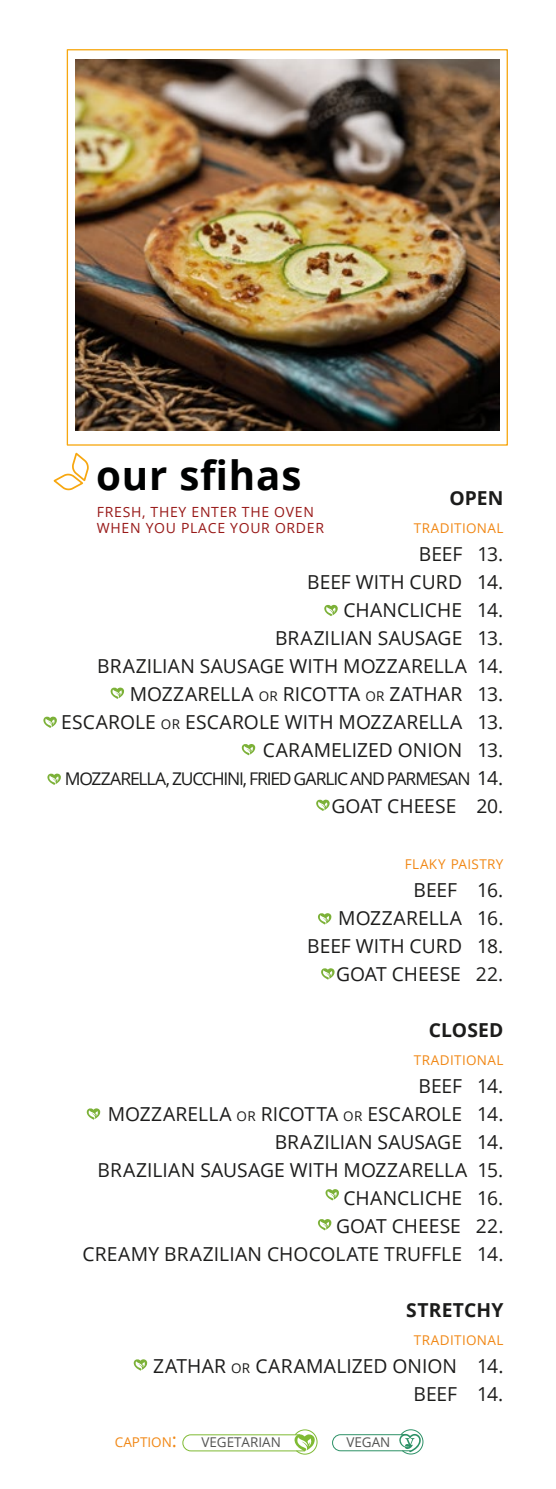
<style>
.page{position:relative;width:556px;height:1489px;background:#fff}
.page>*{position:absolute;margin:0;border:0;box-sizing:border-box;transform-origin:0 0}
.t1{font:700 40.25px "Open Sans";letter-spacing:.02em;color:#000101}
.t2{font:19.25px/28px "Open Sans";letter-spacing:.005em;color:#1c1c1b;text-align:right}
.t3{font:700 19.25px "Open Sans";letter-spacing:.01em;color:#1c1c1b}
.t4{font:17.5px "Open Sans";letter-spacing:-.065em;color:#1c1c1b}
.t5{font:14px/16.8px "Open Sans";letter-spacing:.05em;color:#981918}
.t6{font:13.47px "Open Sans";letter-spacing:.03em;color:#f18816}
.t7{font:13.47px "Open Sans";color:#545453}
.t8{font:13.47px "Open Sans";color:#f18816}
.s1{font-size:13.47px}
.s2{font-size:19.25px}
</style>
<div class="page">
<img style="left:75px;top:59px;width:424px;height:371px">
<svg style="left:53px;top:452px;width:36px;height:39px"></svg>
<svg style="left:110px;top:687px;width:14px;height:11px"></svg>
<svg style="left:324px;top:604px;width:13px;height:12px"></svg>
<svg style="left:43px;top:716px;width:14px;height:12px"></svg>
<svg style="left:47px;top:773px;width:14px;height:11px"></svg>
<svg style="left:316px;top:799px;width:13px;height:12px"></svg>
<svg style="left:241px;top:744px;width:14px;height:11px"></svg>
<svg style="left:318px;top:913px;width:13px;height:11px"></svg>
<svg style="left:321px;top:968px;width:13px;height:11px"></svg>
<svg style="left:87px;top:1108px;width:13px;height:11px"></svg>
<svg style="left:133px;top:1359px;width:14px;height:11px"></svg>
<svg style="left:325px;top:1189px;width:14px;height:11px"></svg>
<svg style="left:318px;top:1219px;width:13px;height:11px"></svg>
<svg style="left:182px;top:1429px;width:136px;height:25px"></svg>
<svg style="left:332px;top:1429px;width:91px;height:25px"></svg>
<h1 class="t1" style="left:96px;top:447px;width:207px">our sfihas</h1>
<p class="t3" style="left:449px;top:484px;width:56px">OPEN</p>
<p class="t6" style="left:413px;top:518px;width:91px">TRADITIONAL</p>
<p class="t2" style="left:61px;top:539px;width:443px">BEEF 13.<br>BEEF WITH CURD 14.<br>CHANCLICHE 14.<br>BRAZILIAN SAUSAGE 13.<br>BRAZILIAN SAUSAGE WITH MOZZARELLA 14.<br>MOZZARELLA <span class="s1">OR</span> RICOTTA <span class="s1">OR</span> ZATHAR 13.<br>ESCAROLE <span class="s1">OR</span> ESCAROLE WITH MOZZARELLA 13.<br>CARAMELIZED ONION 13.</p>
<p class="t4" style="left:65px;top:766px;width:440px">MOZZARELLA, ZUCCHINI, FRIED GARLIC AND PARMESAN <span class="s2">14.</span></p>
<p class="t2" style="left:331px;top:791px;width:173px">GOAT CHEESE 20.</p>
<p class="t5" style="left:97px;top:502px;width:228px">FRESH, THEY ENTER THE OVEN<br>WHEN YOU PLACE YOUR ORDER</p>
<p class="t6" style="left:404px;top:854px;width:100px">FLAKY PAISTRY</p>
<p class="t2" style="left:307px;top:875px;width:198px">BEEF 16.<br>MOZZARELLA 16.<br>BEEF WITH CURD 18.<br>GOAT CHEESE 22.</p>
<p class="t3" style="left:429px;top:1016px;width:76px">CLOSED</p>
<p class="t6" style="left:413px;top:1050px;width:91px">TRADITIONAL</p>
<p class="t2" style="left:83px;top:1071px;width:422px">BEEF 14.<br>MOZZARELLA <span class="s1">OR</span> RICOTTA <span class="s1">OR</span> ESCAROLE 14.<br>BRAZILIAN SAUSAGE 14.<br>BRAZILIAN SAUSAGE WITH MOZZARELLA 15.<br>CHANCLICHE 16.<br>GOAT CHEESE 22.<br>CREAMY BRAZILIAN CHOCOLATE TRUFFLE 14.</p>
<p class="t3" style="left:406px;top:1296px;width:99px">STRETCHY</p>
<p class="t6" style="left:413px;top:1330px;width:91px">TRADITIONAL</p>
<p class="t2" style="left:153px;top:1351px;width:351px">ZATHAR <span class="s1">OR</span> CARAMALIZED ONION 14.<br>BEEF 14.</p>
<p class="t8" style="left:115px;top:1432px;width:64px">CAPTION<span class="s2">:</span></p>
<p class="t7" style="left:201px;top:1432px;width:81px">VEGETARIAN</p>
<p class="t7" style="left:346px;top:1432px;width:46px">VEGAN</p>
</div>
